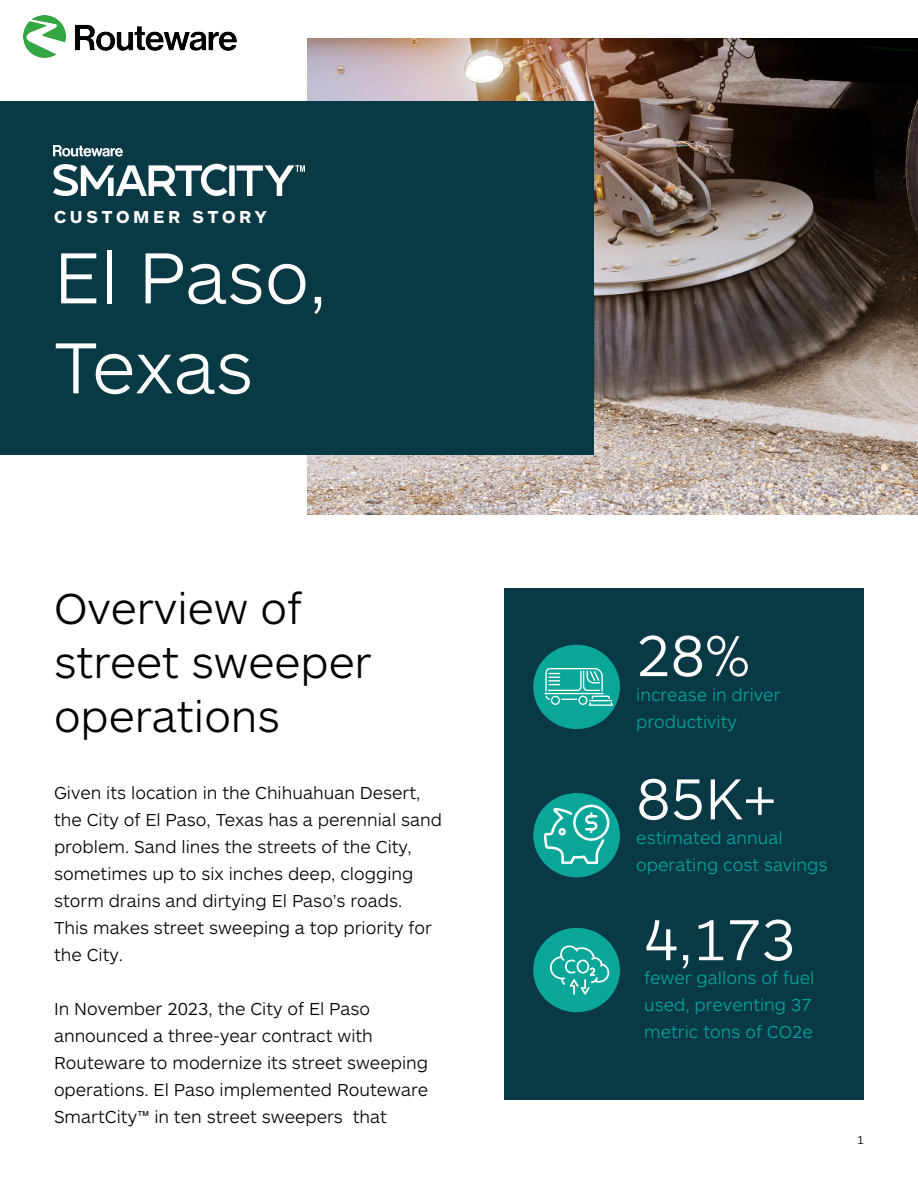
<style>
.page{position:relative;width:918px;height:1188px;background:#fff}
.page>*{position:absolute;margin:0;border:0;box-sizing:border-box;transform-origin:0 0}
.t1{font:300 75px/90px "ARS Maquette";color:#fff}
.t2{font:300 60px "ARS Maquette";color:#fff}
.t3{font:300 45px/54px "ARS Maquette";color:#000}
.t4{font:300 18px/27px "ARS Maquette";color:#000}
.t5{font:300 18px/27px "ARS Maquette";color:#00a599}
.t6{font:300 18px/27px "ARS Maquette";color:#00a699}
.t7{font:700 18px "ARS Maquette";letter-spacing:.2em;color:#fff}
.t8{font:300 12px "ARS Maquette";color:#000}
</style>
<div class="page">
<img style="left:308px;top:39px;width:610px;height:475px">
<div style="left:0;top:101px;width:594px;height:353px;background:#093944"></div>
<div style="left:504px;top:588px;width:360px;height:511px;background:#093944"></div>
<div style="left:533px;top:645px;width:87px;height:84px;background:#0aa699;border-radius:50%"></div>
<div style="left:533px;top:928px;width:87px;height:84px;background:#0aa699;border-radius:50%"></div>
<svg style="left:550px;top:945px;width:59px;height:50px"></svg>
<div style="left:533px;top:793px;width:87px;height:84px;background:#0aa699;border-radius:50%"></div>
<svg style="left:544px;top:805px;width:65px;height:59px"></svg>
<hr style="left:544px;top:693px;width:60px;height:1px;background:#fff">
<svg style="left:545px;top:668px;width:68px;height:38px"></svg>
<img style="left:24px;top:15px;width:213px;height:43px">
<img style="left:53px;top:146px;width:252px;height:50px">
<p class="t7" style="left:54px;top:205px;width:214px">CUSTOMER STORY</p>
<h1 class="t1" style="left:54px;top:229px;width:274px">El Paso,<br>Texas</h1>
<h3 class="t3" style="left:54px;top:579px;width:319px">Overview of street sweeper operations</h3>
<p class="t4" style="left:54px;top:778px;width:390px">Given its location in the Chihuahuan Desert, the City of El Paso, Texas has a perennial sand problem. Sand lines the streets of the City, sometimes up to six inches deep, clogging storm drains and dirtying El Paso’s roads.<br>This makes street sweeping a top priority for the City.</p>
<p class="t4" style="left:54px;top:994px;width:376px">In November 2023, the City of El Paso announced a three-year contract with Routeware to modernize its street sweeping operations. El Paso implemented Routeware SmartCity™ in ten street sweepers that</p>
<h2 class="t2" style="left:636px;top:617px;width:115px">28%</h2>
<p class="t5" style="left:636px;top:681px;width:146px">increase in driver productivity</p>
<h2 class="t2" style="left:636px;top:760px;width:142px">85K+</h2>
<p class="t5" style="left:636px;top:823px;width:193px">estimated annual operating cost savings</p>
<h2 class="t2" style="left:644px;top:901px;width:153px">4,173</h2>
<p class="t6" style="left:644px;top:964px;width:172px">fewer gallons of fuel used, preventing 37 metric tons of CO2e</p>
<p class="t8" style="left:857px;top:1132px;width:8px">1</p>
</div>
